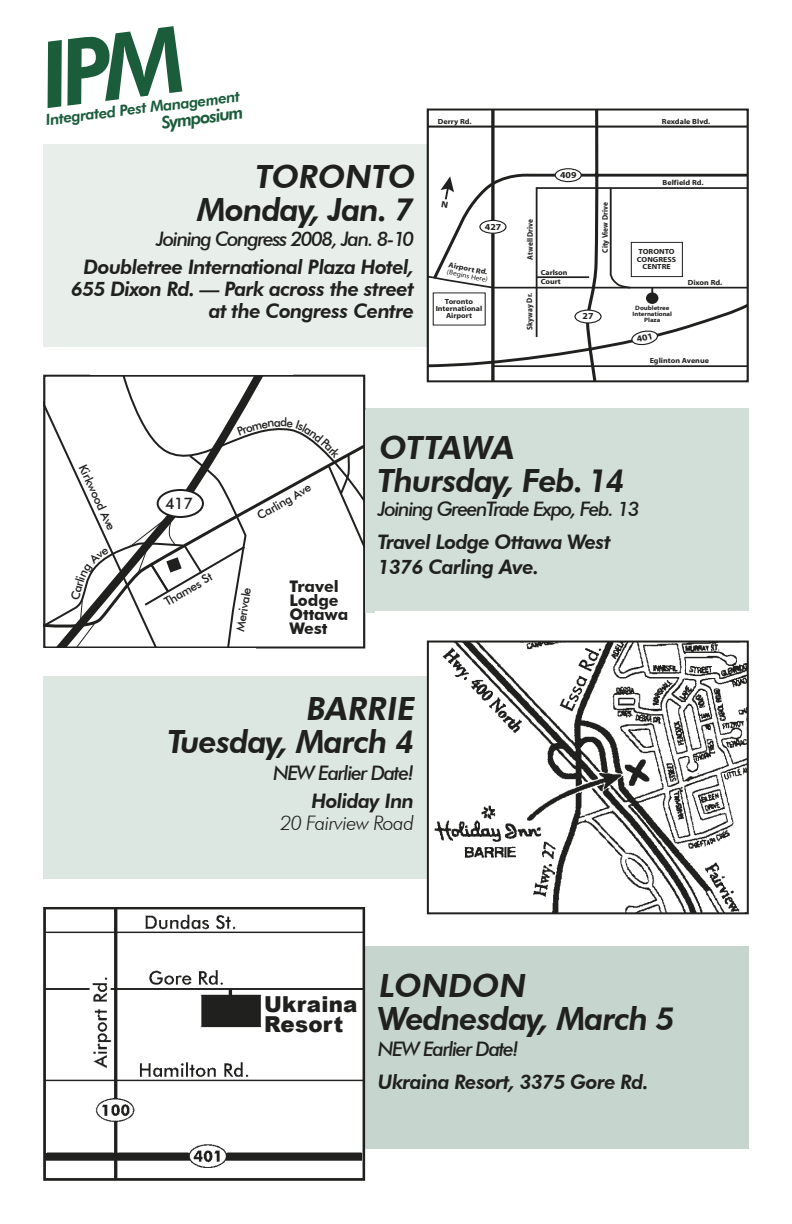
<style>
.page{position:relative;width:792px;height:1224px;background:#fff}
.page>*{position:absolute;margin:0;border:0;box-sizing:border-box;transform-origin:0 0}
.t1{font:italic 800 32px "Futura BT";letter-spacing:-.03em;color:#20201f}
.t2{font:800 32px "Futura BT";color:#20201f}
.t3{font:900 22px/20px "Arial";letter-spacing:.01em;color:#20201f}
.t4{font:italic 800 20px/22px "Futura BT";letter-spacing:-.03em;color:#20201f;text-align:right}
.t5{font:italic 500 20px "Futura BT";letter-spacing:-.07em;color:#20201f}
.t6{font:italic 300 20px "Futura BT";letter-spacing:-.03em;color:#20201f}
.t7{font:italic 800 17.4px "Futura BT";color:#1b5d3b}
.t8{font:700 16px/14px "Futura BT";color:#20201f}
.t9{font:500 16px "Futura BT";color:#20201f}
.t10{font:italic 800 15.2px "Futura BT";color:#1b5d3b}
.t11{font:500 12px "Futura BT";color:#20201f}
.t12{font:700 9.2px "Myriad";letter-spacing:.005em;color:#20201f;scale:1.08 1}
.t13{font:700 8px "Myriad";color:#20201f;scale:.92 1}
.t14{font:700 7.4px/6.8px "Myriad";color:#20201f;text-align:center;scale:1.08 1}
.t15{font:6.8px "Myriad";color:#20201f;scale:1.08 1}
.t16{font:700 6.2px/5.8px "Myriad";letter-spacing:-.005em;color:#20201f;text-align:center;scale:1.08 1}
</style>
<div class="page">
<div style="left:43px;top:676px;width:419px;height:203px;background:#dde7e2"></div>
<div style="left:43px;top:144px;width:419px;height:203px;background:#e8efeb"></div>
<div style="left:330px;top:947px;width:419px;height:202px;background:#c6d6ce"></div>
<div style="left:330px;top:409px;width:419px;height:202px;background:#d1dfd8"></div>
<img style="left:430px;top:644px;width:316px;height:267px">
<div style="left:427px;top:641px;width:322px;height:273px;border:2px solid #20201f"></div>
<img style="left:46px;top:910px;width:316px;height:268px">
<div style="left:43px;top:907px;width:322px;height:274px;border:2px solid #20201f"></div>
<div style="left:262px;top:992px;width:96px;height:69px;background:#fff"></div>
<svg style="left:430px;top:111px;width:316px;height:268px"></svg>
<div style="left:575px;top:310px;width:26px;height:13px;background:#fff;border-radius:50%"></div>
<div style="left:574px;top:310px;width:28px;height:14px;border:1px solid #20201f;border-radius:50%"></div>
<div style="left:555px;top:169px;width:26px;height:13px;background:#fff;border-radius:50%"></div>
<div style="left:555px;top:168px;width:27px;height:14px;border:1px solid #20201f;border-radius:50%"></div>
<div style="left:646px;top:292px;width:12px;height:12px;background:#20201f;border-radius:50%"></div>
<hr style="left:428px;top:126px;width:320px;height:2px;background:#20201f">
<div style="left:427px;top:108px;width:322px;height:274px;border:2px solid #20201f"></div>
<div style="left:365px;top:411px;width:10px;height:202px;background:#d1dfd8"></div>
<svg style="left:428px;top:176px;width:320px;height:121px"></svg>
<svg style="left:630px;top:329px;width:29px;height:18px"></svg>
<svg style="left:43px;top:374px;width:328px;height:275px"></svg>
<p class="t10" style="left:45px;top:111px;width:197px;rotate:-7deg">Integrated Pest Management</p>
<p class="t7" style="left:160px;top:112px;width:84px;rotate:-7deg">Symposium</p>
<h1 class="t2" style="left:254px;top:158px;width:167px">TORONTO</h1>
<h1 class="t1" style="left:197px;top:190px;width:218px">Monday, Jan. 7</h1>
<p class="t5" style="left:156px;top:227px;width:259px">Joining Congress 2008, Jan. 8-10</p>
<p class="t4" style="left:71px;top:256px;width:345px">Doubletree International Plaza Hotel,<br>655 Dixon Rd. — Park across the street at the Congress Centre</p>
<p class="t14" style="left:438px;top:118px;width:33px">Derry Rd.</p>
<p class="t14" style="left:662px;top:118px;width:46px">Rexdale Blvd.</p>
<p class="t12" style="left:485px;top:222px;width:17px">427</p>
<p class="t14" style="left:449px;top:262px;width:38px;rotate:11deg">Airport Rd.</p>
<p class="t15" style="left:448px;top:268px;width:40px;rotate:11deg">(Begins Here)</p>
<p class="t14" style="left:436px;top:299px;width:45px">Toronto<br>International<br>Airport</p>
<p class="t12" style="left:560px;top:170px;width:17px">409</p>
<p class="t13" style="left:526px;top:260px;width:46px;rotate:-90deg">Atwell Drive</p>
<p class="t13" style="left:526px;top:330px;width:41px;rotate:-90deg">Skyway Dr.</p>
<p class="t14" style="left:541px;top:268px;width:26px;line-height:9.2px;text-align:left">Carlson<br>Court</p>
<p class="t13" style="left:601px;top:253px;width:56px;rotate:-90deg">City View Drive</p>
<p class="t12" style="left:583px;top:311px;width:12px">27</p>
<p class="t14" style="left:663px;top:180px;width:39px">Belfield Rd.</p>
<p class="t14" style="left:637px;top:248px;width:38px;line-height:7.4px">TORONTO<br>CONGRESS<br>CENTRE</p>
<p class="t16" style="left:633px;top:306px;width:38px">Doubletree<br>International<br>Plaza</p>
<p class="t14" style="left:688px;top:279px;width:33px">Dixon Rd.</p>
<p class="t14" style="left:650px;top:357px;width:56px">Eglinton Avenue</p>
<p class="t11" style="left:89px;top:462px;width:73px;rotate:65deg">Kirkwood Ave</p>
<p class="t9" style="left:165px;top:493px;width:30px">417</p>
<p class="t11" style="left:162px;top:596px;width:55px;rotate:-30deg">Thames St</p>
<p class="t11" style="left:254px;top:510px;width:62px;rotate:-30deg">Carling Ave</p>
<p class="t11" style="left:233px;top:630px;width:46px;rotate:-81deg">Merivale</p>
<p class="t8" style="left:289px;top:579px;width:60px">Travel<br>Lodge<br>Ottawa<br>West</p>
<h1 class="t2" style="left:378px;top:428px;width:142px">OTTAWA</h1>
<h1 class="t1" style="left:378px;top:461px;width:248px">Thursday, Feb. 14</h1>
<p class="t5" style="left:378px;top:497px;width:263px">Joining GreenTrade Expo, Feb. 13</p>
<p class="t4" style="left:378px;top:530px;width:234px;line-height:24.8px;text-align:left">Travel Lodge Ottawa West<br>1376 Carling Ave.</p>
<h1 class="t2" style="left:305px;top:690px;width:116px">BARRIE</h1>
<h1 class="t1" style="left:168px;top:722px;width:248px">Tuesday, March 4</h1>
<p class="t5" style="left:273px;top:761px;width:143px">NEW Earlier Date!</p>
<p class="t4" style="left:311px;top:790px;width:104px">Holiday Inn</p>
<p class="t6" style="left:280px;top:811px;width:135px">20 Fairview Road</p>
<p class="t3" style="left:264px;top:993px;width:95px">Ukraina<br>Resort</p>
<h1 class="t2" style="left:378px;top:966px;width:154px">LONDON</h1>
<h1 class="t1" style="left:378px;top:999px;width:298px">Wednesday, March 5</h1>
<p class="t5" style="left:378px;top:1037px;width:143px">NEW Earlier Date!</p>
<p class="t4" style="left:378px;top:1071px;width:273px">Ukraina Resort, 3375 Gore Rd.</p>
</div>
